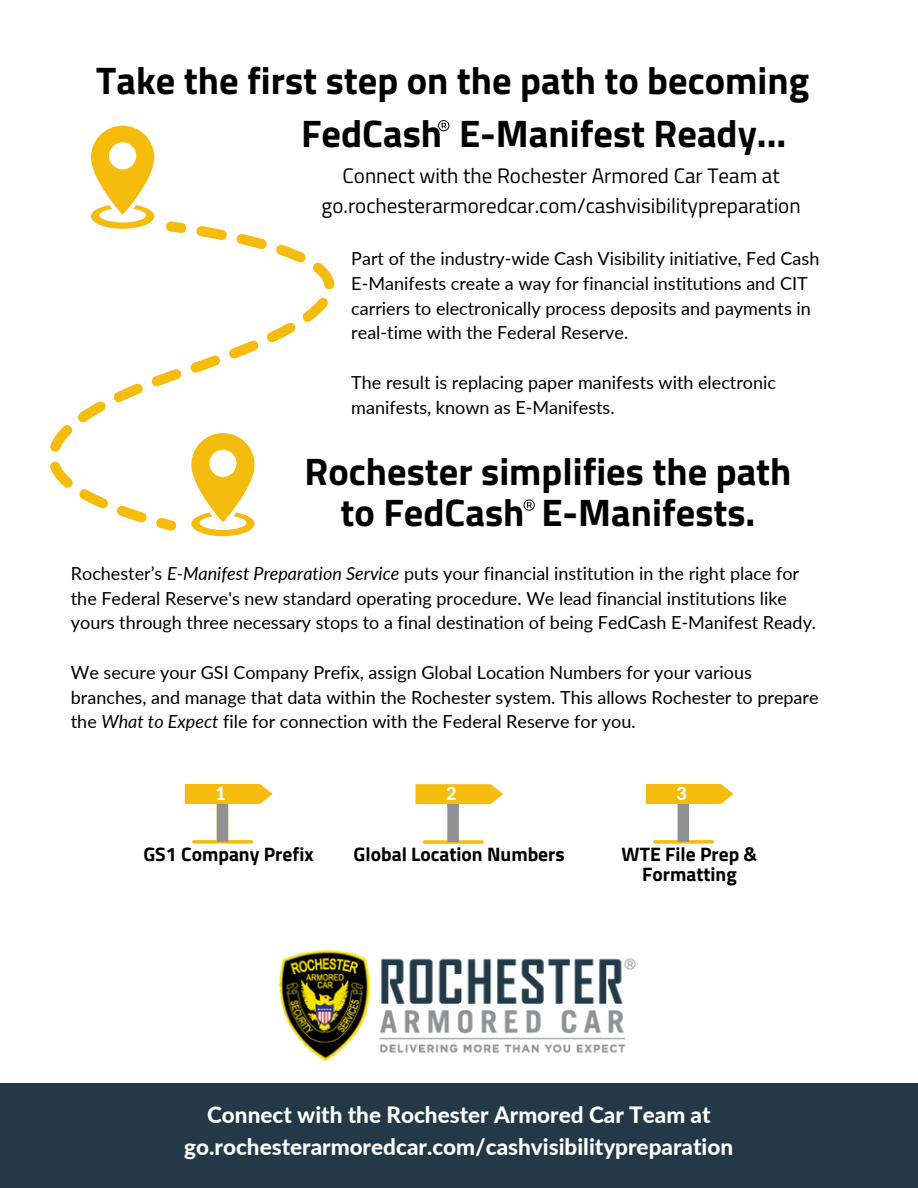
<style>
.page{position:relative;width:918px;height:1188px;background:#fff}
.page>*{position:absolute;margin:0;border:0;box-sizing:border-box;transform-origin:0 0}
.t1{font:700 38.4px/41.5px "Titillium Web";color:#000;text-align:center}
.t2{font:800 22.5px/31.5px "Lato";color:#fff;text-align:center}
.t3{font:21px/29.2px "Titillium Web";color:#000;text-align:center}
.t4{font:700 19.5px/20.2px "Titillium Web";color:#000;text-align:center}
.t5{font:18px/24.8px "Lato";color:#000}
.t6{font:800 18px "Lato";color:#fff}
.s1{font-style:italic}
</style>
<div class="page">
<svg style="left:91px;top:126px;width:63px;height:103px"></svg>
<svg style="left:191px;top:433px;width:64px;height:103px"></svg>
<svg style="left:166px;top:221px;width:21px;height:12px"></svg>
<svg style="left:50px;top:461px;width:23px;height:27px"></svg>
<svg style="left:113px;top:383px;width:30px;height:19px"></svg>
<svg style="left:79px;top:489px;width:29px;height:19px"></svg>
<svg style="left:196px;top:226px;width:31px;height:14px"></svg>
<svg style="left:50px;top:401px;width:56px;height:51px"></svg>
<svg style="left:313px;top:262px;width:22px;height:27px"></svg>
<svg style="left:302px;top:298px;width:26px;height:24px"></svg>
<svg style="left:236px;top:234px;width:31px;height:15px"></svg>
<svg style="left:117px;top:505px;width:30px;height:17px"></svg>
<svg style="left:276px;top:244px;width:30px;height:18px"></svg>
<svg style="left:267px;top:322px;width:29px;height:20px"></svg>
<svg style="left:229px;top:340px;width:30px;height:18px"></svg>
<svg style="left:190px;top:355px;width:30px;height:18px"></svg>
<svg style="left:151px;top:369px;width:31px;height:17px"></svg>
<svg style="left:156px;top:518px;width:21px;height:13px"></svg>
<svg style="left:438px;top:120px;width:11px;height:11px"></svg>
<svg style="left:524px;top:499px;width:11px;height:12px"></svg>
<svg style="left:185px;top:784px;width:88px;height:60px"></svg>
<svg style="left:415px;top:784px;width:88px;height:60px"></svg>
<svg style="left:646px;top:784px;width:88px;height:60px"></svg>
<img style="left:279px;top:949px;width:357px;height:113px">
<div style="left:0;top:1084px;width:918px;height:104px;background:#233947"></div>
<p class="t1" style="left:96px;top:58px;width:714px">Take the first step on the path to becoming</p>
<p class="t1" style="left:301px;top:110px;width:487px">FedCash E-Manifest Ready...</p>
<p class="t3" style="left:322px;top:160px;width:481px">Connect with the Rochester Armored Car Team at go.rochesterarmoredcar.com/cashvisibilitypreparation</p>
<p class="t5" style="left:351px;top:245px;width:470px">Part of the industry-wide Cash Visibility initiative, Fed Cash E-Manifests create a way for financial institutions and CIT carriers to electronically process deposits and payments in real-time with the Federal Reserve.</p>
<p class="t5" style="left:351px;top:369px;width:426px">The result is replacing paper manifests with electronic manifests, known as E-Manifests.</p>
<p class="t1" style="left:305px;top:448px;width:488px">Rochester simplifies the path to FedCash E-Manifests.</p>
<p class="t5" style="left:71px;top:560px;width:747px">Rochester’s <span class="s1">E-Manifest Preparation Service</span> puts your financial institution in the right place for the Federal Reserve's new standard operating procedure. We lead financial institutions like yours through three necessary stops to a final destination of being FedCash E-Manifest Ready.</p>
<p class="t5" style="left:71px;top:659px;width:749px">We secure your GSI Company Prefix, assign Global Location Numbers for your various branches, and manage that data within the Rochester system. This allows Rochester to prepare the <span class="s1">What to Expect</span> file for connection with the Federal Reserve for you.</p>
<p class="t6" style="left:215px;top:780px;width:12px">1</p>
<p class="t6" style="left:218px;top:792px;width:12px">3</p>
<p class="t4" style="left:143px;top:843px;width:172px">GS1 Company Prefix</p>
<p class="t6" style="left:446px;top:780px;width:12px">2</p>
<p class="t4" style="left:354px;top:843px;width:213px">Global Location Numbers</p>
<p class="t6" style="left:676px;top:780px;width:12px">3</p>
<p class="t4" style="left:622px;top:843px;width:137px">WTE File Prep &amp;<br>Formatting</p>
<p class="t2" style="left:184px;top:1098px;width:550px">Connect with the Rochester Armored Car Team at go.rochesterarmoredcar.com/cashvisibilitypreparation</p>
</div>
